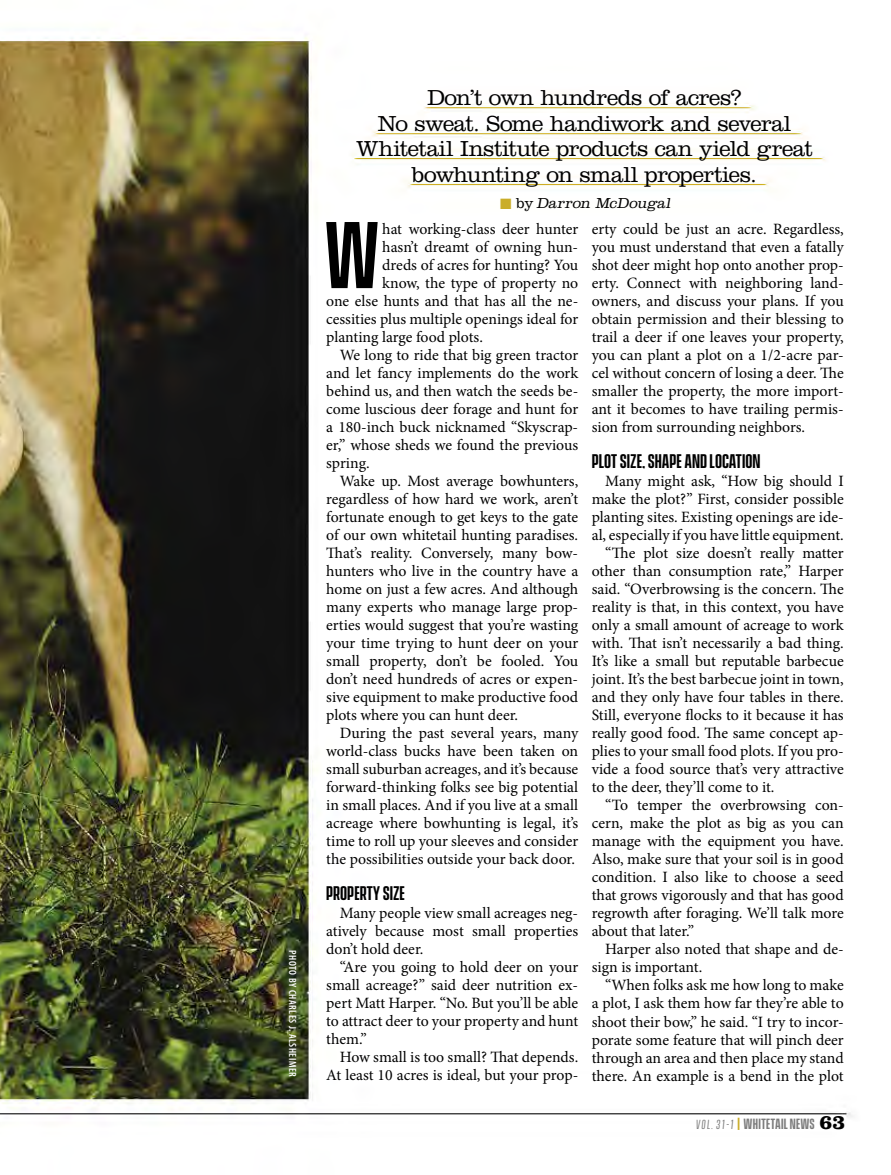
<style>
.page{position:relative;width:891px;height:1175px;background:#fff}
.page>*{position:absolute;margin:0;border:0;box-sizing:border-box;transform-origin:0 0}
.t1{font:600 86.25px "Vanguard CF";color:#000}
.t2{font:300 22.5px/25.5px "Clarendon LT Std";letter-spacing:-.025em;color:#000;text-align:center}
.t3{font:600 18px "Vanguard CF";color:#000}
.t4{font:15.75px/18px "Minion Pro";letter-spacing:-.005em;color:#000;text-align:justify}
.t5{font:italic 300 15px "Clarendon LT Std";color:#000}
.t6{font:600 13.5px "Vanguard CF";letter-spacing:.015em;color:#7c7c7c}
.t7{font:600 condensed 10.5px "Myriad Pro";letter-spacing:.05em;color:#fff}
.s1{color:#caad29}
.s2{font-style:normal}
.s3{font-weight:400;font-size:12px}
.s4{font-family:"Clarendon LT Std";font-weight:700;font-size:21px;color:#000}
</style>
<div class="page">
<img style="left:0;top:37px;width:853px;height:1080px">
<p class="t7" style="left:298px;top:950px;width:128px;rotate:90deg">PHOTO BY CHARLES J. ALSHEIMER</p>
<h2 class="t2" style="left:356px;top:85px;width:458px">Don’t own hundreds of acres?<br>No sweat. Some handiwork and several Whitetail Institute products can yield great bowhunting on small properties.</h2>
<p class="t5" style="left:500px;top:194px;width:175px"><span class="s1">■</span> <span class="s2">b y</span> Darron McDougal</p>
<h1 class="t1" style="left:324px;top:206px;width:57px">W</h1>
<p class="t4" style="left:382px;top:220px;width:197px">hat working-class deer hunter</p>
<p class="t4" style="left:382px;top:238px;width:197px">hasn’t dreamt of owning hun-</p>
<p class="t4" style="left:382px;top:256px;width:197px">dreds of acres for hunting? You</p>
<p class="t4" style="left:382px;top:274px;width:197px">know, the type of property no</p>
<p class="t4" style="left:326px;top:292px;width:254px">one else hunts and that has all the ne-</p>
<p class="t4" style="left:326px;top:310px;width:254px">cessities plus multiple openings ideal for</p>
<p class="t4" style="left:326px;top:328px;width:158px">planting large food plots.</p>
<p class="t4" style="left:340px;top:346px;width:240px">We long to ride that big green tractor</p>
<p class="t4" style="left:326px;top:364px;width:253px">and let fancy implements do the work</p>
<p class="t4" style="left:326px;top:382px;width:254px">behind us, and then watch the seeds be-</p>
<p class="t4" style="left:326px;top:400px;width:254px">come luscious deer forage and hunt for</p>
<p class="t4" style="left:326px;top:418px;width:253px">a 180-inch buck nicknamed “Skyscrap-</p>
<p class="t4" style="left:326px;top:436px;width:254px">er,” whose sheds we found the previous</p>
<p class="t4" style="left:326px;top:454px;width:45px">spring.</p>
<p class="t4" style="left:340px;top:472px;width:240px">Wake up. Most average bowhunters,</p>
<p class="t4" style="left:326px;top:490px;width:253px">regardless of how hard we work, aren’t</p>
<p class="t4" style="left:326px;top:508px;width:254px">fortunate enough to get keys to the gate</p>
<p class="t4" style="left:326px;top:526px;width:254px">of our own whitetail hunting paradises.</p>
<p class="t4" style="left:326px;top:544px;width:254px">That’s reality. Conversely, many bow-</p>
<p class="t4" style="left:326px;top:562px;width:254px">hunters who live in the country have a</p>
<p class="t4" style="left:326px;top:580px;width:254px">home on just a few acres. And although</p>
<p class="t4" style="left:326px;top:598px;width:254px">many experts who manage large prop-</p>
<p class="t4" style="left:326px;top:616px;width:254px">erties would suggest that you’re wasting</p>
<p class="t4" style="left:326px;top:634px;width:254px">your time trying to hunt deer on your</p>
<p class="t4" style="left:326px;top:652px;width:253px">small property, don’t be fooled. You</p>
<p class="t4" style="left:326px;top:670px;width:253px">don’t need hundreds of acres or expen-</p>
<p class="t4" style="left:326px;top:688px;width:254px">sive equipment to make productive food</p>
<p class="t4" style="left:326px;top:706px;width:193px">plots where you can hunt deer.</p>
<p class="t4" style="left:340px;top:724px;width:240px">During the past several years, many</p>
<p class="t4" style="left:326px;top:742px;width:253px">world-class bucks have been taken on</p>
<p class="t4" style="left:326px;top:760px;width:254px">small suburban acreages, and it’s because</p>
<p class="t4" style="left:326px;top:778px;width:254px">forward-thinking folks see big potential</p>
<p class="t4" style="left:326px;top:796px;width:253px">in small places. And if you live at a small</p>
<p class="t4" style="left:326px;top:814px;width:254px">acreage where bowhunting is legal, it’s</p>
<p class="t4" style="left:326px;top:832px;width:254px">time to roll up your sleeves and consider</p>
<p class="t4" style="left:326px;top:850px;width:250px">the possibilities outside your back door.</p>
<p class="t3" style="left:326px;top:883px;width:80px">PROPERTY SIZE</p>
<p class="t4" style="left:326px;top:904px;width:254px;text-indent:13px">Many people view small acreages neg&shy;atively because most small properties don’t hold deer.</p>
<p class="t4" style="left:326px;top:958px;width:254px;text-indent:13px">“Are you going to hold deer on your small acreage?” said deer nutrition ex&shy;pert Matt Harper. “No. But you’ll be able to attract deer to your property and hunt them.”</p>
<p class="t4" style="left:326px;top:1048px;width:254px;text-align:right">How small is too small? That depends.<br>At least 10 acres is ideal, but your prop-</p>
<p class="t4" style="left:592px;top:220px;width:254px">erty could be just an acre. Regardless, you must understand that even a fatally shot deer might hop onto another prop&shy;erty. Connect with neighboring land&shy;owners, and discuss your plans. If you obtain permission and their blessing to trail a deer if one leaves your property, you can plant a plot on a 1/2-acre par&shy;cel without concern of losing a deer. The smaller the property, the more import&shy;ant it becomes to have trailing permis&shy;sion from surrounding neighbors.</p>
<p class="t3" style="left:592px;top:451px;width:170px">PLOT SIZE, SHAPE AND LOCATION</p>
<p class="t4" style="left:605px;top:472px;width:240px">Many might ask, “How big should I</p>
<p class="t4" style="left:592px;top:490px;width:253px">make the plot?” First, consider possible</p>
<p class="t4" style="left:592px;top:508px;width:254px">planting sites. Existing openings are ide-</p>
<p class="t4" style="left:592px;top:526px;width:254px">al, especially if you have little equipment.</p>
<p class="t4" style="left:605px;top:544px;width:240px">“The plot size doesn’t really matter</p>
<p class="t4" style="left:592px;top:562px;width:254px">other than consumption rate,” Harper</p>
<p class="t4" style="left:592px;top:580px;width:254px">said. “Overbrowsing is the concern. The</p>
<p class="t4" style="left:592px;top:598px;width:254px">reality is that, in this context, you have</p>
<p class="t4" style="left:592px;top:616px;width:254px">only a small amount of acreage to work</p>
<p class="t4" style="left:592px;top:634px;width:253px">with. That isn’t necessarily a bad thing.</p>
<p class="t4" style="left:592px;top:652px;width:254px">It’s like a small but reputable barbecue</p>
<p class="t4" style="left:592px;top:670px;width:254px">joint. It’s the best barbecue joint in town,</p>
<p class="t4" style="left:592px;top:688px;width:254px">and they only have four tables in there.</p>
<p class="t4" style="left:592px;top:706px;width:253px">Still, everyone flocks to it because it has</p>
<p class="t4" style="left:592px;top:724px;width:254px">really good food. The same concept ap-</p>
<p class="t4" style="left:592px;top:742px;width:254px">plies to your small food plots. If you pro-</p>
<p class="t4" style="left:592px;top:760px;width:253px">vide a food source that’s very attractive</p>
<p class="t4" style="left:592px;top:778px;width:184px">to the deer, they’ll come to it.</p>
<p class="t4" style="left:605px;top:796px;width:240px">“To temper the overbrowsing con-</p>
<p class="t4" style="left:592px;top:814px;width:253px">cern, make the plot as big as you can</p>
<p class="t4" style="left:592px;top:832px;width:254px">manage with the equipment you have.</p>
<p class="t4" style="left:592px;top:850px;width:253px">Also, make sure that your soil is in good</p>
<p class="t4" style="left:592px;top:868px;width:254px">condition. I also like to choose a seed</p>
<p class="t4" style="left:592px;top:886px;width:253px">that grows vigorously and that has good</p>
<p class="t4" style="left:592px;top:904px;width:254px">regrowth after foraging. We’ll talk more</p>
<p class="t4" style="left:592px;top:922px;width:104px">about that later.”</p>
<p class="t4" style="left:605px;top:940px;width:240px">Harper also noted that shape and de-</p>
<p class="t4" style="left:592px;top:958px;width:112px">sign is important.</p>
<p class="t4" style="left:605px;top:976px;width:240px">“When folks ask me how long to make</p>
<p class="t4" style="left:592px;top:994px;width:253px">a plot, I ask them how far they’re able to</p>
<p class="t4" style="left:592px;top:1012px;width:253px">shoot their bow,” he said. “I try to incor-</p>
<p class="t4" style="left:592px;top:1030px;width:254px">porate some feature that will pinch deer</p>
<p class="t4" style="left:592px;top:1048px;width:254px">through an area and then place my stand</p>
<p class="t4" style="left:592px;top:1066px;width:253px">there. An example is a bend in the plot</p>
<p class="t6" style="left:695px;top:1116px;width:151px"><span class="s3">Vol. 31-1</span> <span class="s1">|</span> WHITETAIL NEWS <span class="s4">63</span></p>
</div>
